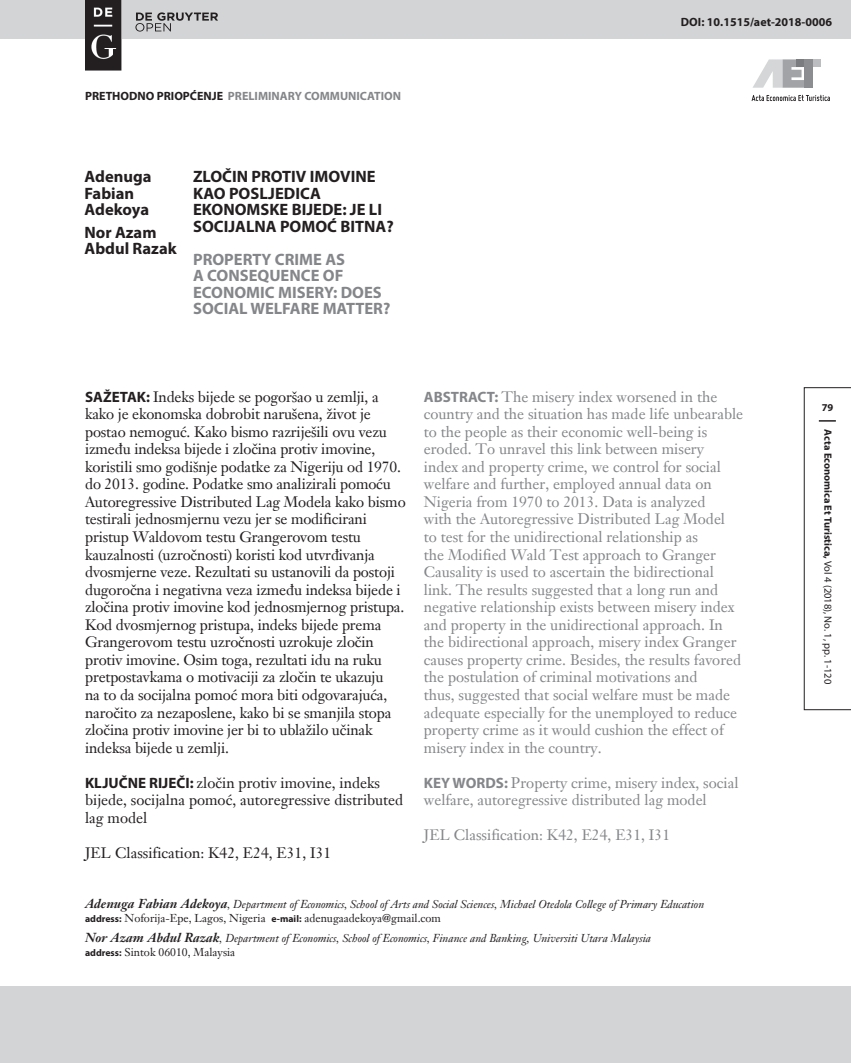
<style>
.page{position:relative;width:851px;height:1063px;background:#fff}
.page>*{position:absolute;margin:0;border:0;box-sizing:border-box;transform-origin:0 0}
.t1{font:700 16.5px/16.5px "Myriad Pro";color:#231f20}
.t2{font:700 16.5px/16.5px "Myriad Pro";color:#848689}
.t3{font:15px/17.5px "Janson HR";letter-spacing:-.01em;color:#231f20}
.t4{font:15px/17.5px "Janson HR";color:#848689}
.t5{font:700 12px "Myriad Pro";color:#848689}
.t6{font:700 12px "Myriad Pro";color:#231f20}
.t7{font:italic 11.25px/13.5px "Janson HR";color:#231f20}
.t8{font:700 10.5px "Myriad Pro";color:#231f20}
.s1{color:#231f20}
.s2{font-family:"Myriad Pro";font-weight:700}
.s3{font-weight:400}
.s4{font-weight:700;font-size:12.75px}
.s5{font-family:"Myriad Pro";font-weight:700;font-style:normal;font-size:9.75px}
.s6{font-style:normal}
</style>
<div class="page">
<svg style="left:803px;top:387px;width:47px;height:323px"></svg>
<div style="left:0;top:0;width:850px;height:38px;background:#d3d4d6"></div>
<div style="left:0;top:986px;width:850px;height:77px;background:#d3d4d6"></div>
<svg style="left:753px;top:59px;width:50px;height:29px"></svg>
<div style="left:803px;top:59px;width:9px;height:29px;background:#8b8d90"></div>
<div style="left:796px;top:59px;width:7px;height:8px;background:#7a7c7f"></div>
<div style="left:812px;top:59px;width:8px;height:8px;background:#bcbdc0"></div>
<svg style="left:751px;top:95px;width:78px;height:6px"></svg>
<svg style="left:135px;top:12px;width:83px;height:20px"></svg>
<img style="left:85px;top:0;width:36px;height:71px">
<p class="t5" style="left:85px;top:89px;width:317px"><span class="s1">PRETHODNO PRIOPĆENJE</span> PRELIMINARY COMMUNICATION</p>
<p class="t1" style="left:85px;top:168px;width:68px">Adenuga<br>Fabian<br>Adekoya</p>
<p class="t1" style="left:85px;top:224px;width:94px">Nor Azam<br>Abdul Razak</p>
<p class="t1" style="left:193px;top:168px;width:202px">ZLOČIN PROTIV IMOVINE<br>KAO POSLJEDICA<br>EKONOMSKE BIJEDE: JE LI<br>SOCIJALNA POMOĆ BITNA?</p>
<p class="t2" style="left:193px;top:251px;width:199px">PROPERTY CRIME AS<br>A CONSEQUENCE OF<br>ECONOMIC MISERY: DOES<br>SOCIAL WELFARE MATTER?</p>
<p class="t6" style="left:680px;top:14px;width:153px">DOI: 10.1515/aet-2018-0006</p>
<p class="t3" style="left:85px;top:388px;width:322px"><span class="s2">SAŽETAK:</span> Indeks bijede se pogoršao u zemlji, a kako je ekonomska dobrobit narušena, život je postao nemoguć. Kako bismo razriješili ovu vezu između indeksa bijede i zločina protiv imovine, koristili smo godišnje podatke za Nigeriju od 1970. do 2013. godine. Podatke smo analizirali pomoću Autoregressive Distributed Lag Modela kako bismo testirali jednosmjernu vezu jer se modificirani pristup Waldovom testu Grangerovom testu kauzalnosti (uzročnosti) koristi kod utvrđivanja dvosmjerne veze. Rezultati su ustanovili da postoji dugoročna i negativna veza između indeksa bijede i zločina protiv imovine kod jednosmjernog pristupa.<br>Kod dvosmjernog pristupa, indeks bijede prema Grangerovom testu uzročnosti uzrokuje zločin protiv imovine. Osim toga, rezultati idu na ruku pretpostavkama o motivaciji za zločin te ukazuju<br>na to da socijalna pomoć mora biti odgovarajuća, naročito za nezaposlene, kako bi se smanjila stopa zločina protiv imovine jer bi to ublažilo učinak indeksa bijede u zemlji.</p>
<p class="t3" style="left:85px;top:774px;width:319px"><span class="s2">KLJUČNE RIJEČI:</span> zločin protiv imovine, indeks bijede, socijalna pomoć, autoregressive distributed lag model</p>
<p class="t3" style="left:85px;top:844px;width:248px">JEL Classification: K42, E24, E31, I31</p>
<p class="t4" style="left:424px;top:388px;width:321px"><span class="s2">ABSTRACT:</span> The misery index worsened in the country and the situation has made life unbearable to the people as their economic well-being is eroded. To unravel this link between misery<br>index and property crime, we control for social welfare and further, employed annual data on Nigeria from 1970 to 2013. Data is analyzed<br>with the Autoregressive Distributed Lag Model<br>to test for the unidirectional relationship as<br>the Modified Wald Test approach to Granger Causality is used to ascertain the bidirectional link. The results suggested that a long run and negative relationship exists between misery index and property in the unidirectional approach. In the bidirectional approach, misery index Granger causes property crime. Besides, the results favored the postulation of criminal motivations and<br>thus, suggested that social welfare must be made adequate especially for the unemployed to reduce property crime as it would cushion the effect of misery index in the country.</p>
<p class="t4" style="left:424px;top:774px;width:316px"><span class="s2">KEY WORDS:</span> Property crime, misery index, social welfare, autoregressive distributed lag model</p>
<p class="t4" style="left:424px;top:826px;width:248px">JEL Classification: K42, E24, E31, I31</p>
<p class="t8" style="left:821px;top:401px;width:13px">79</p>
<p class="t8" style="left:834px;top:429px;width:256px;rotate:90deg">Acta Economica Et Turistica, <span class="s3">Vol 4 (2018), No. 1, pp. 1-120</span></p>
<p class="t7" style="left:85px;top:898px;width:620px"><span class="s4">Adenuga Fabian Adekoya</span>, Department of Economics, School of Arts and Social Sciences, Michael Otedola College of Primary Education <span class="s5">address:</span> <span class="s6">Noforija-Epe, Lagos, Nigeria</span> <span class="s5">e-mail:</span> <span class="s6">adenugaadekoya@gmail.com</span></p>
<p class="t7" style="left:85px;top:932px;width:567px"><span class="s4">Nor Azam Abdul Razak</span>, Department of Economics, School of Economics, Finance and Banking, Universiti Utara Malaysia <span class="s5">address:</span> <span class="s6">Sintok 06010, Malaysia</span></p>
</div>
